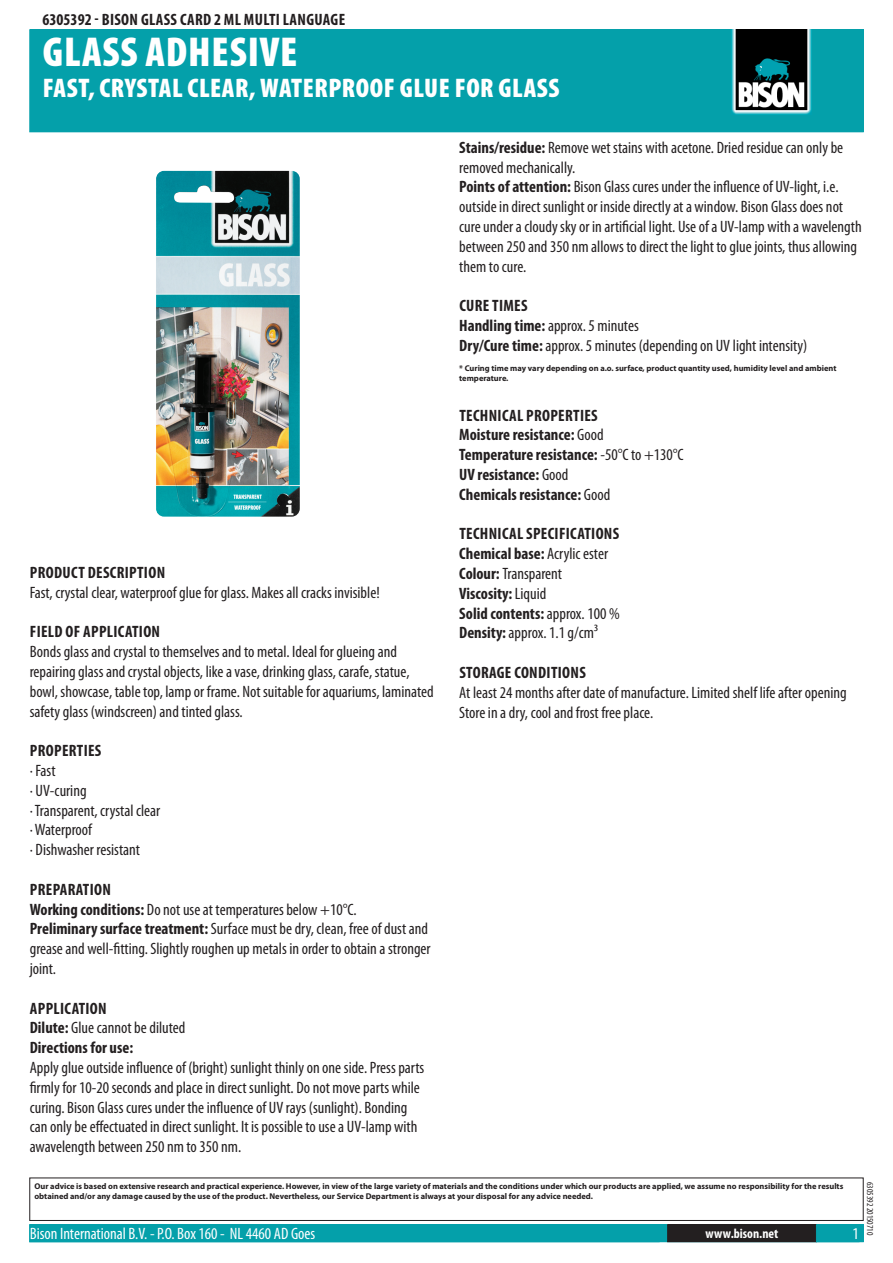
<style>
.page{position:relative;width:893px;height:1263px;background:#fff}
.page>*{position:absolute;margin:0;border:0;box-sizing:border-box;transform-origin:0 0}
.PageHeader{font:900 condensed 42px "Myriad Pro";letter-spacing:.02em;color:#fff}
.PageSubheader{font:900 condensed 27px "Myriad Pro";letter-spacing:.02em;color:#fff}
.Regular{font:condensed 16.5px/19.8px "Myriad Pro";color:#231f20}
.Regular-2{font:700 condensed 16.5px "Myriad Pro";color:#231f20}
.TOCItem{font:700 condensed 16.5px "Myriad Pro";letter-spacing:.02em;color:#231f20}
.ContactData{font:condensed 16.5px "Myriad Pro";color:#fff}
.URL{font:700 condensed 13.5px "Myriad Pro";color:#fff}
.Revisie{font:condensed 9px "Myriad Pro";color:#231f20}
.Disclaimer{font:700 8.4px/10.1px "Myriad Pro";color:#231f20}
.s1{font-weight:700}
.s2{font-weight:400}
</style>
<div class="page">
<div style="left:30px;top:30px;width:833px;height:102px;background:#04a0aa"></div>
<div style="left:731px;top:30px;width:85px;height:85px;background:linear-gradient(to bottom,#05a7b3,#04a6b2)"></div>
<img style="left:731px;top:30px;width:80px;height:85px">
<div style="left:29px;top:1177px;width:835px;height:44px;border:1px solid #231f20"></div>
<div style="left:30px;top:1225px;width:833px;height:17px;background:#04a0aa"></div>
<div style="left:29px;top:1224px;width:835px;height:18px;border:1px solid #04a0aa"></div>
<div style="left:668px;top:1225px;width:148px;height:17px;background:#231f20"></div>
<div style="left:667px;top:1224px;width:150px;height:18px;border:1px solid #231f20"></div>
<img style="left:156px;top:171px;width:144px;height:346px">
<p class="TOCItem" style="left:43px;top:9px;width:304px">6305392 - Bison Glass card 2 ml Multi Language</p>
<p class="PageHeader" style="left:43px;top:25px;width:256px">GLASS ADHESIVE</p>
<p class="PageSubheader" style="left:43px;top:70px;width:518px">FAST, CRYSTAL CLEAR, WATERPROOF GLUE FOR GLASS</p>
<p class="TOCItem" style="left:30px;top:562px;width:137px">Product description</p>
<p class="Regular" style="left:30px;top:582px;width:351px">Fast, crystal clear, waterproof glue for glass. Makes all cracks invisible!</p>
<p class="TOCItem" style="left:30px;top:621px;width:132px">Field of application</p>
<p class="Regular" style="left:30px;top:642px;width:405px">Bonds glass and crystal to themselves and to metal. Ideal for glueing and repairing glass and crystal objects, like a vase, drinking glass, carafe, statue, bowl, showcase, table top, lamp or frame. Not suitable for aquariums, laminated safety glass (windscreen) and tinted glass.</p>
<p class="TOCItem" style="left:30px;top:740px;width:73px">Properties</p>
<p class="Regular" style="left:30px;top:760px;width:27px">· Fast</p>
<p class="Regular" style="left:30px;top:780px;width:58px">· UV-curing</p>
<p class="Regular" style="left:30px;top:800px;width:132px">· Transparent, crystal clear</p>
<p class="Regular" style="left:30px;top:820px;width:64px">· Waterproof</p>
<p class="Regular" style="left:30px;top:840px;width:112px">· Dishwasher resistant</p>
<p class="TOCItem" style="left:30px;top:879px;width:83px">Preparation</p>
<p class="Regular" style="left:30px;top:899px;width:328px"><span class="s1">Working conditions:</span> Do not use at temperatures below +1 0°C.</p>
<p class="Regular" style="left:30px;top:919px;width:402px"><span class="s1">Preliminary surface treatment:</span> Surface must be dry, clean, free of dust and grease and well-fitting. Slightly roughen up metals in order to obtain a stronger joint.</p>
<p class="TOCItem" style="left:30px;top:998px;width:78px">Application</p>
<p class="Regular" style="left:30px;top:1018px;width:157px"><span class="s1">Dilute:</span> Glue cannot be diluted</p>
<p class="Regular-2" style="left:30px;top:1037px;width:105px">Directions for use:</p>
<p class="Regular" style="left:30px;top:1057px;width:396px">Apply glue outside influence of (bright) sunlight thinly on one side. Press parts firmly for 1 0-20 seconds and place in direct sunlight. Do not move parts while curing. Bison Glass cures under the influence of UV rays (sunlight). Bonding can only be effectuated in direct sunlight. It is possible to use a UV-lamp with awavelength between 250 nm to 350 nm.</p>
<p class="Regular" style="left:459px;top:137px;width:385px"><span class="s1">Stains/residue:</span> Remove wet stains with acetone. Dried residue can only be removed mechanically.</p>
<p class="Regular" style="left:459px;top:177px;width:404px"><span class="s1">Points of attention:</span> Bison Glass cures under the influence of UV-light, i.e. outside in direct sunlight or inside directly at a window. Bison Glass does not cure under a cloudy sky or in artificial light. Use of a UV-lamp with a wavelength between 250 and 350 nm allows to direct the light to glue joints, thus allowing them to cure.</p>
<p class="TOCItem" style="left:459px;top:295px;width:70px">Cure times</p>
<p class="Regular" style="left:459px;top:315px;width:181px"><span class="s1">Handling time:</span> approx. 5 minutes</p>
<p class="Regular" style="left:459px;top:335px;width:350px"><span class="s1">Dry/Cure time:</span> approx. 5 minutes (depending on UV light intensity)</p>
<p class="Disclaimer" style="left:459px;top:363px;width:379px">* Curing time may vary depending on a.o. surface, product quantity used, humidity level and ambient temperature.</p>
<p class="TOCItem" style="left:459px;top:405px;width:140px">Technical properties</p>
<p class="Regular-2" style="left:459px;top:425px;width:146px">Moisture resistance: <span class="s2">Good</span></p>
<p class="Regular-2" style="left:459px;top:444px;width:226px">Temperature resistance: <span class="s2">-50°C to +1 30°C</span></p>
<p class="Regular-2" style="left:459px;top:464px;width:111px">UV resistance: <span class="s2">Good</span></p>
<p class="Regular-2" style="left:459px;top:484px;width:153px">Chemicals resistance: <span class="s2">Good</span></p>
<p class="TOCItem" style="left:459px;top:524px;width:161px">Technical specifications</p>
<p class="Regular-2" style="left:459px;top:543px;width:150px">Chemical base: <span class="s2">Acrylic ester</span></p>
<p class="Regular" style="left:459px;top:563px;width:104px"><span class="s1">Colour:</span> Transparent</p>
<p class="Regular-2" style="left:459px;top:583px;width:89px">Viscosity: <span class="s2">Liquid</span></p>
<p class="Regular-2" style="left:459px;top:603px;width:162px">Solid contents: <span class="s2">approx. 1 00 %</span></p>
<p class="Regular" style="left:459px;top:623px;width:140px"><span class="s1">Density:</span> approx. 1 .1 g/cm³</p>
<p class="TOCItem" style="left:459px;top:662px;width:128px">Storage conditions</p>
<p class="Regular" style="left:459px;top:682px;width:389px">At least 24 months after date of manufacture. Limited shelf life after opening<br>Store in a dry, cool and frost free place.</p>
<p class="Disclaimer" style="left:34px;top:1181px;width:810px">Our advice is based on extensive research and practical experience. However, in view of the large variety of materials and the conditions under which our products are applied, we assume no responsibility for the results obtained and/or any damage caused by the use of the product. Nevertheless, our Service Department is always at your disposal for any advice needed.</p>
<p class="ContactData" style="left:30px;top:1224px;width:287px">Bison International B.V. - P.O. Box 1 60 - NL 4460 AD Goes</p>
<p class="URL" style="left:706px;top:1225px;width:74px">www.bison.net</p>
<p class="Revisie" style="left:875px;top:1182px;width:55px;rotate:90deg">6305392 201 5071 0</p>
</div>
